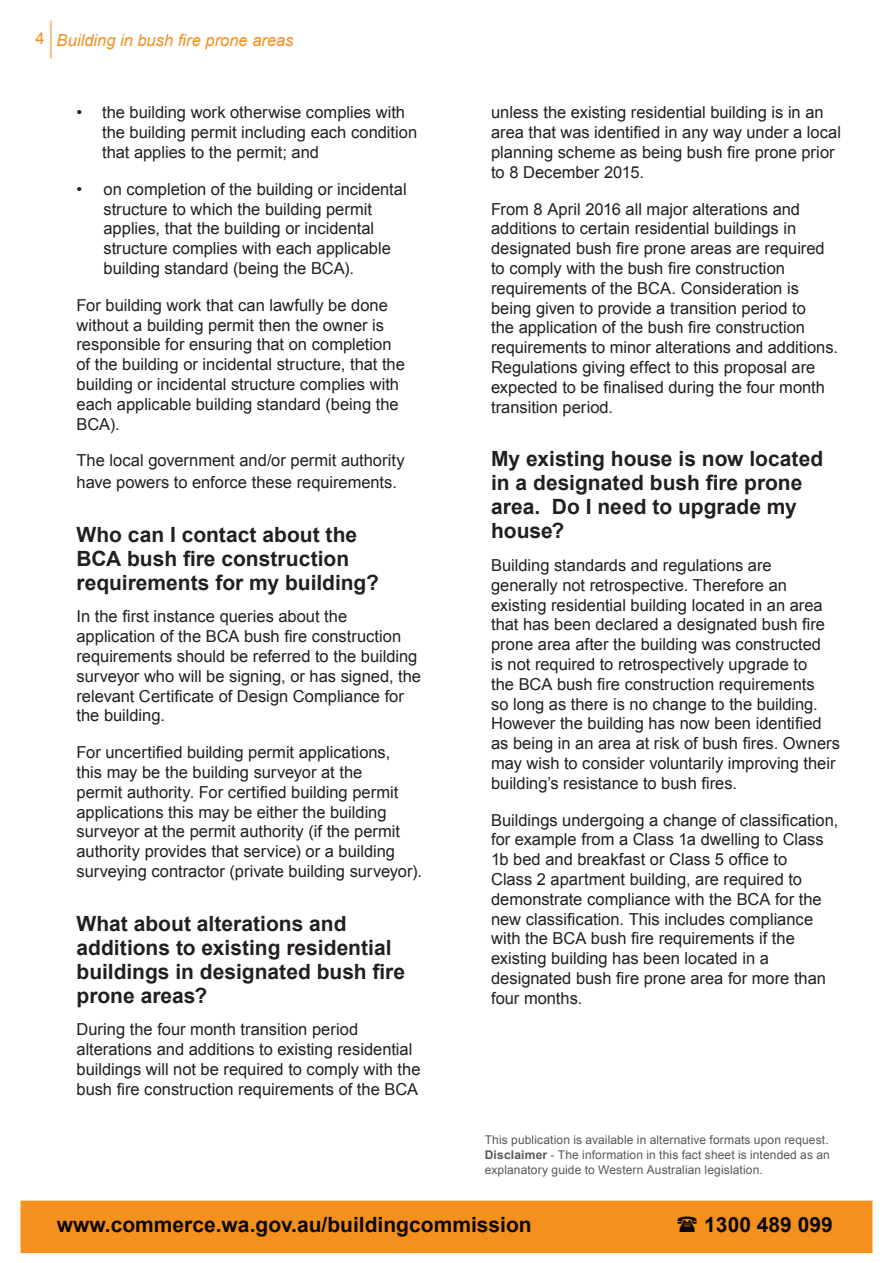
<style>
.page{position:relative;width:893px;height:1263px;background:#fff}
.page>*{position:absolute;margin:0;border:0;box-sizing:border-box;transform-origin:0 0}
.heading_1{font:700 21px/24px "Arial";color:#231f20}
.t1{font:700 21px "Arial";color:#0c0806}
.BC_text{font:16.5px/19.8px "Arial";color:#231f20}
.BC_text-2{font:italic 16.5px "Arial";color:#f4901d}
.BC_text-3{font:16.5px "Arial";color:#f4901d}
.Disclaimer_Notation{font:12px/15px "Arial";letter-spacing:.01em;color:#57585a;text-align:justify}
.s1{font-weight:700}
</style>
<div class="page">
<hr style="left:51px;top:21px;width:1px;height:38px;background:#f4901d">
<div style="left:21px;top:1200px;width:851px;height:53px;background:#f4901d;border:2px solid #f4901d"></div>
<p class="BC_text-3" style="left:36px;top:27px;width:11px">4</p>
<p class="BC_text-2" style="left:57px;top:30px;width:238px">Building in bush fire prone areas</p>
<p class="BC_text" style="left:102px;top:103px;width:317px;text-indent:-26px">• the building work otherwise complies with the building permit including each condition that applies to the permit; and</p>
<p class="BC_text" style="left:104px;top:179px;width:305px;text-indent:-27px">• on completion of the building or incidental structure to which the building permit applies, that the building or incidental structure complies with each applicable building standard (being the BCA).</p>
<p class="BC_text" style="left:77px;top:295px;width:330px">For building work that can lawfully be done without a building permit then the owner is responsible for ensuring that on completion of the building or incidental structure, that the building or incidental structure complies with each applicable building standard (being the BCA).</p>
<p class="BC_text" style="left:77px;top:450px;width:330px;line-height:21.6px">The local government and/or permit authority have powers to enforce these requirements.</p>
<p class="heading_1" style="left:77px;top:523px;width:304px">Who can I contact about the<br>BCA bush fire construction requirements for my building?</p>
<p class="BC_text" style="left:77px;top:607px;width:346px">In the first instance queries about the application of the BCA bush fire construction requirements should be referred to the building surveyor who will be signing, or has signed, the relevant Certificate of Design Compliance for the building.</p>
<p class="BC_text" style="left:77px;top:743px;width:347px">For uncertified building permit applications,<br>this may be the building surveyor at the<br>permit authority. For certified building permit applications this may be either the building surveyor at the permit authority (if the permit authority provides that service) or a building surveying contractor (private building surveyor).</p>
<p class="heading_1" style="left:77px;top:912px;width:330px">What about alterations and additions to existing residential buildings in designated bush fire prone areas?</p>
<p class="BC_text" style="left:77px;top:1020px;width:345px">During the four month transition period alterations and additions to existing residential buildings will not be required to comply with the bush fire construction requirements of the BCA</p>
<p class="BC_text" style="left:491px;top:103px;width:351px">unless the existing residential building is in an area that was identified in any way under a local planning scheme as being bush fire prone prior to 8 December 2015.</p>
<p class="BC_text" style="left:491px;top:199px;width:348px">From 8 April 2016 all major alterations and additions to certain residential buildings in designated bush fire prone areas are required to comply with the bush fire construction requirements of the BCA. Consideration is being given to provide a transition period to<br>the application of the bush fire construction requirements to minor alterations and additions.<br>Regulations giving effect to this proposal are expected to be finalised during the four month transition period.</p>
<p class="heading_1" style="left:491px;top:448px;width:334px">My existing house is now located in a designated bush fire prone area. Do I need to upgrade my house?</p>
<p class="BC_text" style="left:491px;top:555px;width:350px">Building standards and regulations are generally not retrospective. Therefore an existing residential building located in an area that has been declared a designated bush fire prone area after the building was constructed<br>is not required to retrospectively upgrade to<br>the BCA bush fire construction requirements<br>so long as there is no change to the building.<br>However the building has now been identified as being in an area at risk of bush fires. Owners may wish to consider voluntarily improving their building’s resistance to bush fires.</p>
<p class="BC_text" style="left:491px;top:810px;width:349px">Buildings undergoing a change of classification, for example from a Class 1a dwelling to Class 1b bed and breakfast or Class 5 office to<br>Class 2 apartment building, are required to demonstrate compliance with the BCA for the new classification. This includes compliance with the BCA bush fire requirements if the existing building has been located in a designated bush fire prone area for more than four months.</p>
<p class="Disclaimer_Notation" style="left:485px;top:1133px;width:347px">This publication is available in alternative formats upon request.<br><span class="s1">Disclaimer</span> - The information in this fact sheet is intended as an explanatory guide to Western Australian legislation.</p>
<p class="t1" style="left:57px;top:1210px;width:476px">www.commerce.wa.gov.au/buildingcommission</p>
<p class="t1" style="left:704px;top:1210px;width:130px">1300 489 099</p>
</div>
